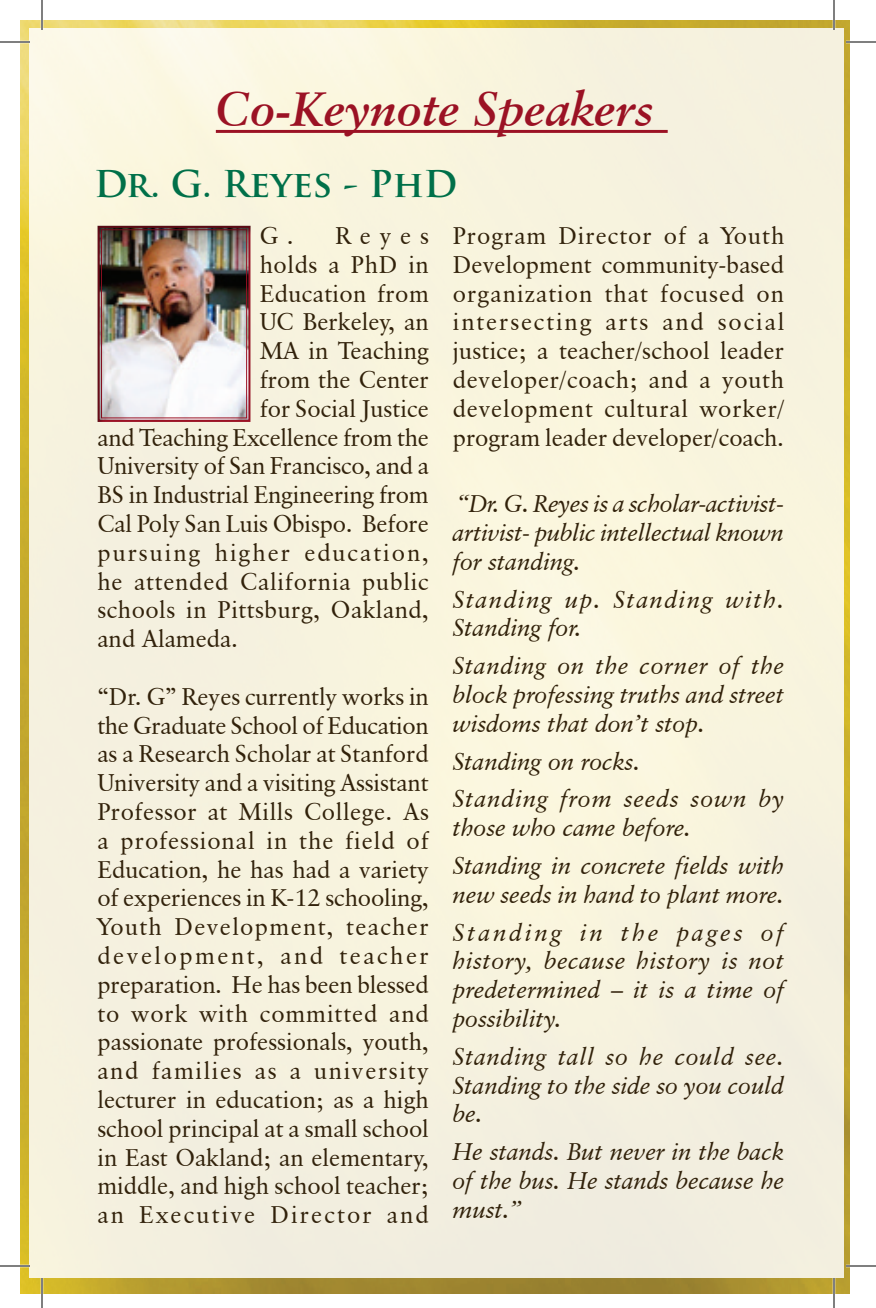
<style>
.page{position:relative;width:876px;height:1308px;background:#fff}
.page>*{position:absolute;margin:0;border:0;box-sizing:border-box;transform-origin:0 0}
.t1{font:italic 700 48px "Classical Garamond BT";color:#9b1224}
.t2{font:700 36px "Trajan Pro";color:#007049}
.t3{font:24px/28.8px "Classical Garamond BT";color:#31210a;text-align:justify}
.t4{font:italic 24px/28.8px "Classical Garamond BT";color:#31210a;text-align:justify}
.t5{font:italic 24px/37.8px "Classical Garamond BT";letter-spacing:.04em;color:#31210a}
.t6{font:italic 24px/28.8px "Classical Garamond BT";letter-spacing:.06em;color:#31210a}
.t7{font:24px "Classical Garamond BT";letter-spacing:.02em;color:#31210a}
.t8{font:24px "Classical Garamond BT";letter-spacing:.03em;color:#31210a}
.t9{font:24px "Classical Garamond BT";letter-spacing:.08em;color:#31210a}
.t10{font:24px "Classical Garamond BT";letter-spacing:.025em;color:#31210a}
</style>
<div class="page">
<img style="left:20px;top:20px;width:830px;height:1273px">
<div style="left:30px;top:28px;width:814px;height:1249px;background:#f7f3de"></div>
<hr style="left:216px;top:130px;width:452px;height:3px;background:#9b1224">
<div style="left:79px;top:206px;width:190px;height:234px;background:#231f20;opacity:.5"></div>
<hr style="left:0;top:41px;width:30px;height:2px;background:#fff">
<hr style="left:846px;top:41px;width:30px;height:2px;background:#fff">
<hr style="left:0;top:1265px;width:30px;height:2px;background:#fff">
<hr style="left:846px;top:1265px;width:30px;height:2px;background:#fff">
<hr style="left:41px;top:0;width:2px;height:30px;background:#fff">
<hr style="left:41px;top:1278px;width:2px;height:30px;background:#fff">
<hr style="left:833px;top:0;width:2px;height:30px;background:#fff">
<hr style="left:833px;top:1278px;width:2px;height:30px;background:#fff">
<hr style="left:0;top:42px;width:30px;height:1px;background:#000">
<hr style="left:846px;top:42px;width:30px;height:1px;background:#000">
<hr style="left:0;top:1266px;width:30px;height:1px;background:#000">
<hr style="left:846px;top:1266px;width:30px;height:1px;background:#000">
<hr style="left:42px;top:0;width:1px;height:30px;background:#000">
<hr style="left:42px;top:1278px;width:1px;height:30px;background:#000">
<hr style="left:834px;top:0;width:1px;height:30px;background:#000">
<hr style="left:834px;top:1278px;width:1px;height:30px;background:#000">
<h1 class="t1" style="left:216px;top:80px;width:440px">Co-Keynote Speakers</h1>
<h2 class="t2" style="left:94px;top:162px;width:365px">Dr. G. Reyes - PhD</h2>
<p class="t3" style="left:260px;top:221px;width:171px">G. Reyes</p>
<p class="t10" style="left:260px;top:250px;width:171px">holds a PhD in</p>
<p class="t3" style="left:260px;top:278px;width:171px">Education from</p>
<p class="t3" style="left:260px;top:307px;width:171px">UC Berkeley, an</p>
<p class="t3" style="left:260px;top:336px;width:171px">MA in Teaching</p>
<p class="t3" style="left:260px;top:365px;width:171px">from the Center</p>
<p class="t3" style="left:260px;top:394px;width:171px">for Social Justice</p>
<p class="t3" style="left:97px;top:422px;width:333px">and Teaching Excellence from the</p>
<p class="t3" style="left:97px;top:451px;width:333px">University of San Francisco, and a</p>
<p class="t3" style="left:97px;top:480px;width:333px">BS in Industrial Engineering from</p>
<p class="t3" style="left:97px;top:509px;width:333px">Cal Poly San Luis Obispo. Before</p>
<p class="t9" style="left:97px;top:538px;width:333px">pursuing higher education,</p>
<p class="t8" style="left:97px;top:566px;width:333px">he attended California public</p>
<p class="t7" style="left:97px;top:595px;width:333px">schools in Pittsburg, Oakland,</p>
<p class="t3" style="left:97px;top:624px;width:142px">and Alameda.</p>
<p class="t3" style="left:97px;top:682px;width:333px">“Dr. G” Reyes currently works in the Graduate School of Education as a Research Scholar at Stanford University and a visiting Assistant Professor at Mills College. As a professional in the field of Education, he has had a variety of experiences in K-12 schooling, Youth Development, teacher development, and teacher preparation. He has been blessed to work with committed and passionate professionals, youth, and families as a university lecturer in education; as a high school principal at a small school in East Oakland; an elementary, middle, and high school teacher; an Executive Director and</p>
<p class="t3" style="left:453px;top:221px;width:333px">Program Director of a Youth Development community-based organization that focused on intersecting arts and social justice; a teacher/school leader developer/coach; and a youth development cultural worker/ program leader developer/coach.</p>
<p class="t4" style="left:453px;top:489px;width:333px">“Dr. G. Reyes is a scholar-activist&shy;artivist- public intellectual known for standing.</p>
<p class="t6" style="left:453px;top:584px;width:333px">Standing up. Standing with.<br>Standing for.</p>
<p class="t4" style="left:453px;top:651px;width:333px">Standing on the corner of the block professing truths and street wisdoms that don’t stop.</p>
<p class="t5" style="left:453px;top:742px;width:333px">Standing on rocks.<br>Standing from seeds sown by</p>
<p class="t4" style="left:453px;top:809px;width:333px;line-height:37.8px">those who came before.<br>Standing in concrete fields with</p>
<p class="t4" style="left:453px;top:875px;width:333px;line-height:37.8px">new seeds in hand to plant more.<br>Standing in the pages of</p>
<p class="t4" style="left:453px;top:946px;width:333px">history, because history is not predetermined – it is a time of possibility.</p>
<p class="t4" style="left:453px;top:1042px;width:333px">Standing tall so he could see.<br>Standing to the side so you could be.</p>
<p class="t4" style="left:453px;top:1137px;width:333px">He stands. But never in the back of the bus. He stands because he must.”</p>
</div>
